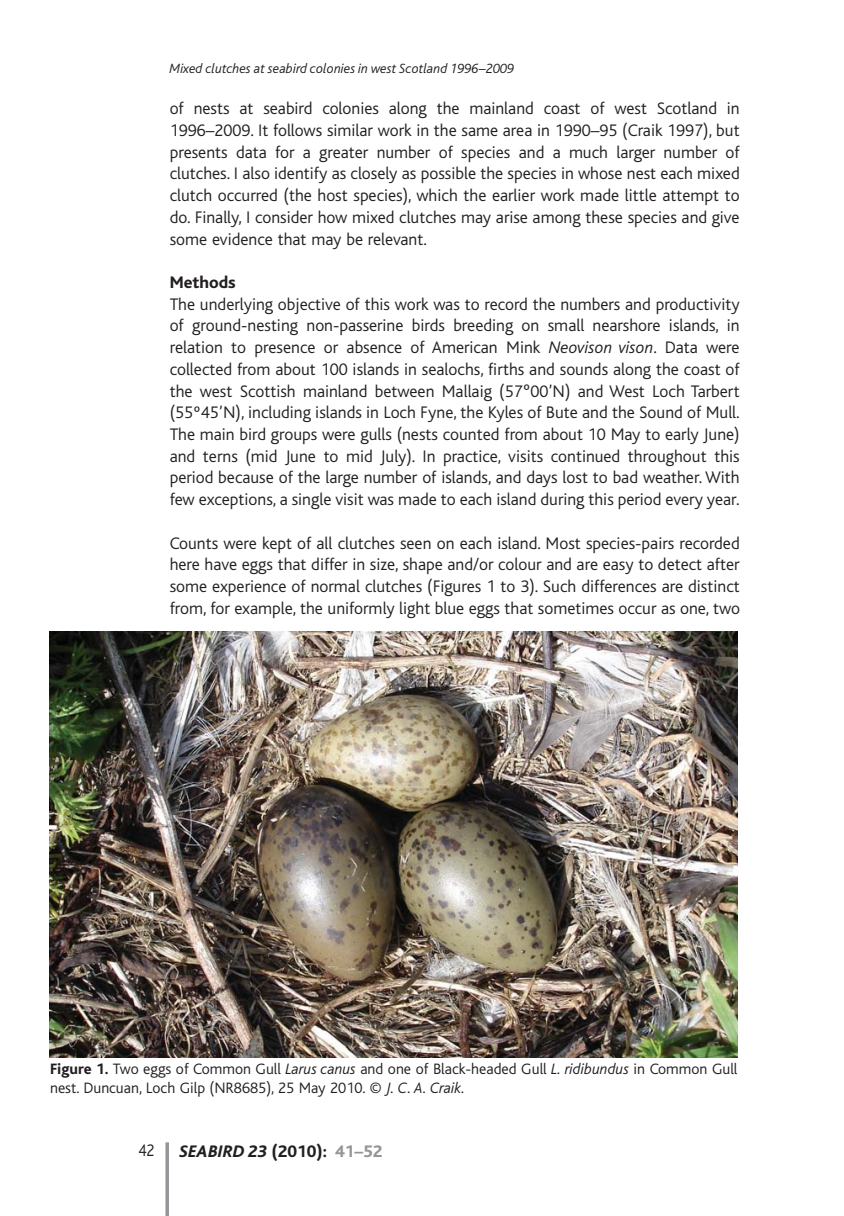
<style>
.page{position:relative;width:844px;height:1216px;background:#fff}
.page>*{position:absolute;margin:0;border:0;box-sizing:border-box;transform-origin:0 0}
.t1{font:300 17.5px/21.7px "Bliss";color:#231f20;text-align:justify}
.t2{font:italic 800 17.5px "Bliss";color:#231f20}
.t3{font:800 17.5px "Bliss";color:#231f20}
.t4{font:300 17.5px "Bliss";color:#231f20;scale:.9 1}
.t5{font:300 15.75px/19.2px "Bliss";color:#231f20}
.t6{font:italic 300 14px "Bliss";color:#231f20}
.s1{font-style:italic}
.s2{font-weight:800}
.s3{font-style:normal}
.s4{font-style:normal;color:#939598}
</style>
<div class="page">
<svg style="left:165px;top:1142px;width:4px;height:73px"></svg>
<img style="left:50px;top:631px;width:687px;height:426px">
<p class="t6" style="left:169px;top:63px;width:346px">Mixed clutches at seabird colonies in west Scotland 1996–2009</p>
<p class="t1" style="left:170px;top:98px;width:571px">of nests at seabird colonies along the mainland coast of west Scotland in 1996–2009. It follows similar work in the same area in 1990–95 (Craik 1997), but presents data for a greater number of species and a much larger number of clutches. I also identify as closely as possible the species in whose nest each mixed clutch occurred (the host species), which the earlier work made little attempt to do. Finally, I consider how mixed clutches may arise among these species and give some evidence that may be relevant.</p>
<p class="t3" style="left:170px;top:276px;width:68px">Methods</p>
<p class="t1" style="left:170px;top:293px;width:571px">The underlying objective of this work was to record the numbers and productivity of ground-nesting non-passerine birds breeding on small nearshore islands, in relation to presence or absence of American Mink <span class="s1">Neovison vison</span>. Data were collected from about 100 islands in sealochs, firths and sounds along the coast of the west Scottish mainland between Mallaig (57º00’N) and West Loch Tarbert (55º45’N), including islands in Loch Fyne, the Kyles of Bute and the Sound of Mull.<br>The main bird groups were gulls (nests counted from about 10 May to early June) and terns (mid June to mid July). In practice, visits continued throughout this period because of the large number of islands, and days lost to bad weather. With few exceptions, a single visit was made to each island during this period every year.</p>
<p class="t1" style="left:170px;top:532px;width:572px">Counts were kept of all clutches seen on each island. Most species-pairs recorded here have eggs that differ in size, shape and/or colour and are easy to detect after some experience of normal clutches (Figures 1 to 3). Such differences are distinct from, for example, the uniformly light blue eggs that sometimes occur as one, two</p>
<p class="t5" style="left:50px;top:1059px;width:688px"><span class="s2">Figure 1.</span> Two eggs of Common Gull <span class="s1">Larus canus</span> and one of Black-headed Gull <span class="s1">L. ridibundus</span> in Common Gull nest. Duncuan, Loch Gilp (NR8685), 25 May 2010. © <span class="s1">J. C. A. Craik.</span></p>
<p class="t4" style="left:138px;top:1141px;width:20px">42</p>
<p class="t2" style="left:179px;top:1144px;width:204px">SEABIRD 23 <span class="s3">(2010):</span> <span class="s4">41–52</span></p>
</div>
